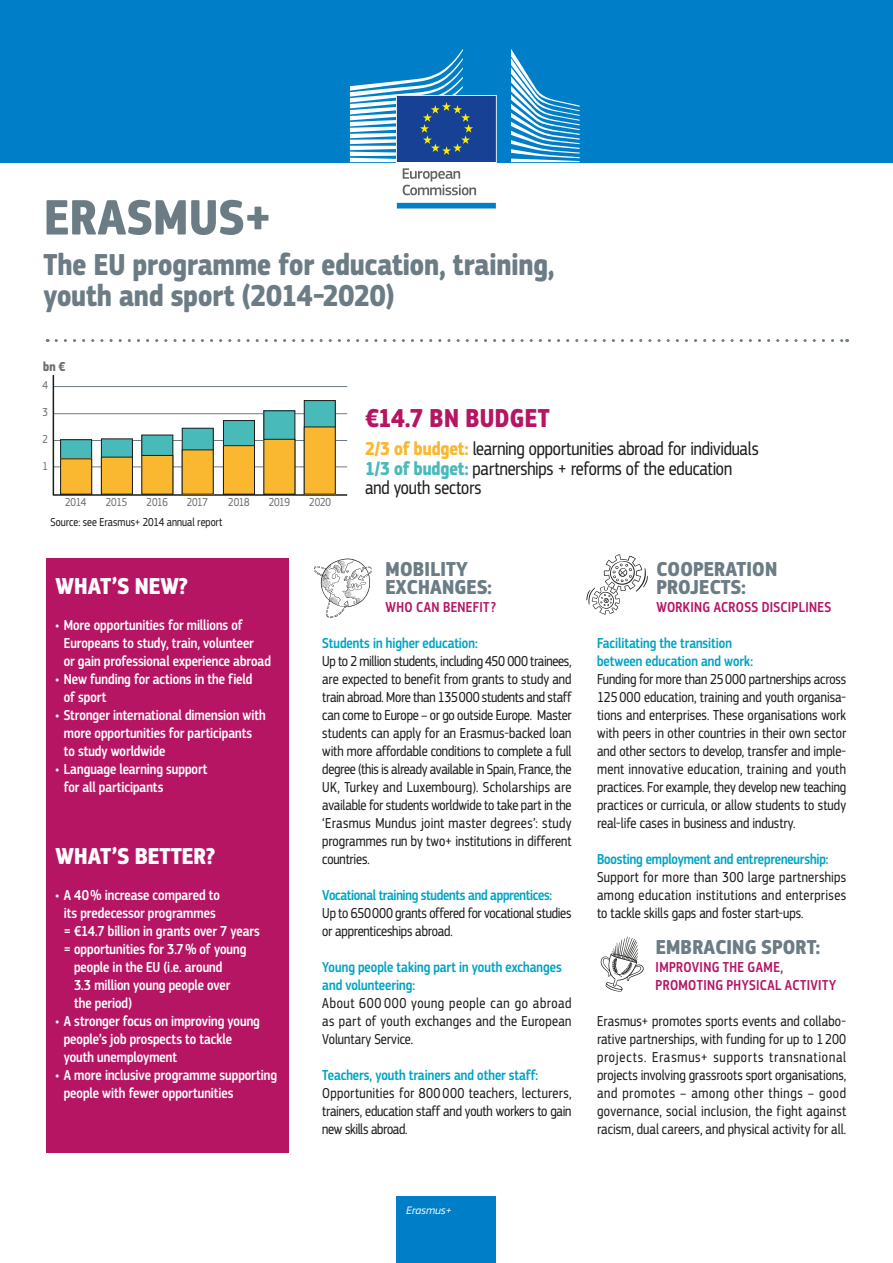
<style>
.page{position:relative;width:893px;height:1263px;background:#fff}
.page>*{position:absolute;margin:0;border:0;box-sizing:border-box;transform-origin:0 0}
.Main_title{font:700 51.75px "EC Square Sans Cond Pro";letter-spacing:.01em;color:#6b7c85}
.Introduction{font:700 31.5px/31.5px "EC Square Sans Cond Pro";letter-spacing:.005em;color:#6b7c85;scale:.95 1}
.body{font:700 27px "EC Square Sans Cond Pro";letter-spacing:.015em;color:#b51562;scale:.95 1}
.Box_title{font:700 24px "EC Square Sans Cond Pro";color:#fff}
._001_TITRE_1{font:700 21px/18px "EC Square Sans Cond Pro";letter-spacing:.01em;color:#6b7c85}
.body-2{font:19.5px/19.5px "EC Square Sans Cond Pro";letter-spacing:-.01em;color:#1d1d1b;scale:.95 1}
.body-3{font:15px/18px "EC Square Sans Cond Pro";color:#1d1d1b;text-align:justify;scale:.95 1}
.t1{font:500 15px/18px "EC Square Sans Cond Pro";color:#fff;scale:.95 1}
._003_TITRE_3{font:500 15px/18px "EC Square Sans Cond Pro";letter-spacing:-.005em;color:#00a4c5;scale:.95 1}
._002_TITRE_2{font:500 15px/18px "EC Square Sans Cond Pro";letter-spacing:.025em;color:#b51562;scale:.95 1}
.Graphic_axe{font:700 13.5px "EC Square Sans Cond Pro";color:#70706f;scale:.95 1}
.Source{font:12px "EC Square Sans Cond Pro";letter-spacing:.01em;color:#1d1d1b;scale:.95 1}
.Graphic_values{font:12px "EC Square Sans Cond Pro";letter-spacing:-.01em;color:#70706f;scale:.95 1}
.t2{font:italic 11.25px "EC Square Sans Pro";color:#fff}
.s1{font-weight:700;color:#fab831}
.s2{font-weight:700;color:#48baba}
</style>
<div class="page">
<div style="left:47px;top:558px;width:242px;height:594px;background:#b51562"></div>
<div style="left:0;top:0;width:893px;height:162px;background:#007fc8"></div>
<svg style="left:511px;top:49px;width:69px;height:113px"></svg>
<svg style="left:350px;top:49px;width:147px;height:160px"></svg>
<svg style="left:56px;top:339px;width:792px;height:3px"></svg>
<svg style="left:314px;top:559px;width:58px;height:59px"></svg>
<svg style="left:586px;top:554px;width:62px;height:61px"></svg>
<div style="left:397px;top:1197px;width:99px;height:66px;background:#007fc8"></div>
<hr style="left:54px;top:386px;width:293px;height:1px;background:#6b7c85">
<hr style="left:54px;top:413px;width:293px;height:1px;background:#6b7c85">
<hr style="left:54px;top:440px;width:293px;height:1px;background:#6b7c85">
<hr style="left:54px;top:467px;width:293px;height:1px;background:#6b7c85">
<hr style="left:53px;top:375px;width:1px;height:120px;background:#1d1d1b">
<hr style="left:53px;top:494px;width:294px;height:2px;background:#1d1d1b">
<div style="left:61px;top:440px;width:31px;height:54px;background:#48baba"></div>
<div style="left:60px;top:439px;width:32px;height:55px;border:1px solid #1d1d1b"></div>
<div style="left:101px;top:439px;width:31px;height:55px;background:#48baba"></div>
<div style="left:101px;top:439px;width:32px;height:55px;border:1px solid #1d1d1b"></div>
<div style="left:142px;top:435px;width:31px;height:59px;background:#48baba"></div>
<div style="left:142px;top:435px;width:31px;height:59px;border:1px solid #1d1d1b"></div>
<div style="left:182px;top:428px;width:31px;height:66px;background:#48baba"></div>
<div style="left:182px;top:428px;width:32px;height:66px;border:1px solid #1d1d1b"></div>
<div style="left:223px;top:421px;width:31px;height:73px;background:#48baba"></div>
<div style="left:223px;top:420px;width:32px;height:74px;border:1px solid #1d1d1b"></div>
<div style="left:264px;top:411px;width:31px;height:83px;background:#48baba"></div>
<div style="left:264px;top:410px;width:31px;height:84px;border:1px solid #1d1d1b"></div>
<div style="left:304px;top:401px;width:31px;height:93px;background:#48baba"></div>
<div style="left:304px;top:400px;width:32px;height:94px;border:1px solid #1d1d1b"></div>
<div style="left:61px;top:459px;width:31px;height:35px;background:#fab831"></div>
<div style="left:60px;top:458px;width:32px;height:36px;border:1px solid #1d1d1b"></div>
<div style="left:101px;top:457px;width:31px;height:37px;background:#fab831"></div>
<div style="left:101px;top:457px;width:32px;height:37px;border:1px solid #1d1d1b"></div>
<div style="left:142px;top:455px;width:31px;height:39px;background:#fab831"></div>
<div style="left:182px;top:450px;width:31px;height:44px;background:#fab831"></div>
<div style="left:182px;top:450px;width:32px;height:44px;border:1px solid #1d1d1b"></div>
<div style="left:223px;top:446px;width:31px;height:48px;background:#fab831"></div>
<div style="left:223px;top:445px;width:32px;height:49px;border:1px solid #1d1d1b"></div>
<div style="left:264px;top:439px;width:31px;height:55px;background:#fab831"></div>
<div style="left:304px;top:427px;width:31px;height:67px;background:#fab831"></div>
<div style="left:304px;top:427px;width:32px;height:67px;border:1px solid #1d1d1b"></div>
<svg style="left:601px;top:937px;width:43px;height:55px"></svg>
<p class="Main_title" style="left:44px;top:186px;width:229px">ERASMUS+</p>
<p class="Introduction" style="left:44px;top:249px;width:539px">The EU programme for education, training, youth and sport (2014-2020)</p>
<p class="Graphic_axe" style="left:43px;top:358px;width:25px">bn €</p>
<p class="Graphic_values" style="left:43px;top:379px;width:7px">4</p>
<p class="Graphic_values" style="left:43px;top:406px;width:7px">3</p>
<p class="Graphic_values" style="left:43px;top:433px;width:7px">2</p>
<p class="Graphic_values" style="left:43px;top:460px;width:7px">1</p>
<p class="Graphic_values" style="left:147px;top:495px;width:24px">2016</p>
<p class="Graphic_values" style="left:187px;top:495px;width:24px">2017</p>
<p class="Graphic_values" style="left:228px;top:495px;width:24px">2018</p>
<p class="Graphic_values" style="left:269px;top:495px;width:24px">2019</p>
<p class="Graphic_values" style="left:309px;top:495px;width:24px">2020</p>
<p class="Source" style="left:50px;top:515px;width:183px">Source: see Erasmus+ 2014 annual report</p>
<p class="Graphic_values" style="left:65px;top:495px;width:24px">2014</p>
<p class="Graphic_values" style="left:106px;top:495px;width:24px">2015</p>
<p class="body" style="left:365px;top:402px;width:196px">€14.7 BN BUDGET</p>
<p class="body-2" style="left:365px;top:439px;width:416px"><span class="s1">2/3 of budget:</span> learning opportunities abroad for individuals</p>
<p class="body-2" style="left:365px;top:459px;width:388px"><span class="s2">1/3 of budget:</span> partnerships + reforms of the education and youth sectors</p>
<p class="Box_title" style="left:56px;top:571px;width:134px">WHAT’S NEW?</p>
<p class="t1" style="left:64px;top:616px;width:220px;text-indent:-9px">• More opportunities for millions of<br>Europeans to study, train, volunteer<br>or gain professional experience abroad</p>
<p class="t1" style="left:64px;top:670px;width:200px;text-indent:-9px">• New funding for actions in the field of sport</p>
<p class="t1" style="left:64px;top:706px;width:214px;text-indent:-9px">• Stronger international dimension with more opportunities for participants to study worldwide</p>
<p class="t1" style="left:64px;top:760px;width:153px;text-indent:-9px">• Language learning support for all participants</p>
<p class="Box_title" style="left:56px;top:841px;width:161px">WHAT’S BETTER?</p>
<p class="t1" style="left:55px;top:886px;width:175px">• A 40% increase compared to</p>
<p class="t1" style="left:64px;top:904px;width:162px">its predecessor programmes</p>
<p class="t1" style="left:64px;top:922px;width:208px">= €14.7 billion in grants over 7 years</p>
<p class="t1" style="left:64px;top:940px;width:194px">= opportunities for 3.7% of young</p>
<p class="t1" style="left:74px;top:958px;width:158px">people in the EU (i.e. around</p>
<p class="t1" style="left:74px;top:976px;width:166px">3.3 million young people over</p>
<p class="t1" style="left:74px;top:994px;width:62px">the period)</p>
<p class="t1" style="left:64px;top:1012px;width:208px;text-indent:-9px">• A stronger focus on improving young people’s job prospects to tackle youth unemployment</p>
<p class="t1" style="left:64px;top:1066px;width:226px;text-indent:-9px">• A more inclusive programme supporting people with fewer opportunities</p>
<p class="_001_TITRE_1" style="left:386px;top:560px;width:108px">MOBILITY<br>EXCHANGES:</p>
<p class="_002_TITRE_2" style="left:385px;top:598px;width:118px">WHO CAN BENEFIT?</p>
<p class="_003_TITRE_3" style="left:322px;top:634px;width:165px">Students in higher education:</p>
<p class="body-3" style="left:322px;top:652px;width:264px">Up to 2 million students, including 450 000 trainees, are expected to benefit from grants to study and train abroad. More than 135000 students and staff can come to Europe – or go outside Europe. Master students can apply for an Erasmus-backed loan with more affordable conditions to complete a full degree (this is already available in Spain, France, the UK, Turkey and Luxembourg). Scholarships are available for students worldwide to take part in the ‘Erasmus Mundus joint master degrees’: study programmes run by two+ institutions in different countries.</p>
<p class="_003_TITRE_3" style="left:322px;top:886px;width:243px">Vocational training students and apprentices:</p>
<p class="body-3" style="left:322px;top:904px;width:264px">Up to 650000 grants offered for vocational studies or apprenticeships abroad.</p>
<p class="_003_TITRE_3" style="left:322px;top:958px;width:253px">Young people taking part in youth exchanges and volunteering:</p>
<p class="body-3" style="left:322px;top:994px;width:264px">About 600 000 young people can go abroad as part of youth exchanges and the European Voluntary Service.</p>
<p class="_003_TITRE_3" style="left:322px;top:1066px;width:229px">Teachers, youth trainers and other staff:</p>
<p class="body-3" style="left:322px;top:1084px;width:264px">Opportunities for 800 000 teachers, lecturers, trainers, education staff and youth workers to gain new skills abroad.</p>
<p class="_001_TITRE_1" style="left:656px;top:560px;width:122px">COOPERATION<br>PROJECTS:</p>
<p class="_002_TITRE_2" style="left:656px;top:598px;width:186px">WORKING ACROSS DISCIPLINES</p>
<p class="_003_TITRE_3" style="left:597px;top:634px;width:166px">Facilitating the transition between education and work:</p>
<p class="body-3" style="left:597px;top:670px;width:264px">Funding for more than 25000 partnerships across 125000 education, training and youth organisa&shy;tions and enterprises. These organisations work with peers in other countries in their own sector and other sectors to develop, transfer and imple&shy;ment innovative education, training and youth practices. For example, they develop new teaching practices or curricula, or allow students to study real-life cases in business and industry.</p>
<p class="_003_TITRE_3" style="left:597px;top:850px;width:245px">Boosting employment and entrepreneurship:</p>
<p class="body-3" style="left:597px;top:868px;width:264px">Support for more than 300 large partnerships among education institutions and enterprises to tackle skills gaps and foster start-ups.</p>
<p class="_001_TITRE_1" style="left:656px;top:938px;width:166px">EMBRACING SPORT:</p>
<p class="_002_TITRE_2" style="left:656px;top:958px;width:191px">IMPROVING THE GAME,<br>PROMOTING PHYSICAL ACTIVITY</p>
<p class="body-3" style="left:597px;top:1012px;width:264px">Erasmus+ promotes sports events and collabo&shy;rative partnerships, with funding for up to 1 200 projects. Erasmus+ supports transnational projects involving grassroots sport organisations, and promotes – among other things – good governance, social inclusion, the fight against racism, dual careers, and physical activity for all.</p>
<p class="t2" style="left:406px;top:1204px;width:48px">Erasmus+</p>
</div>
